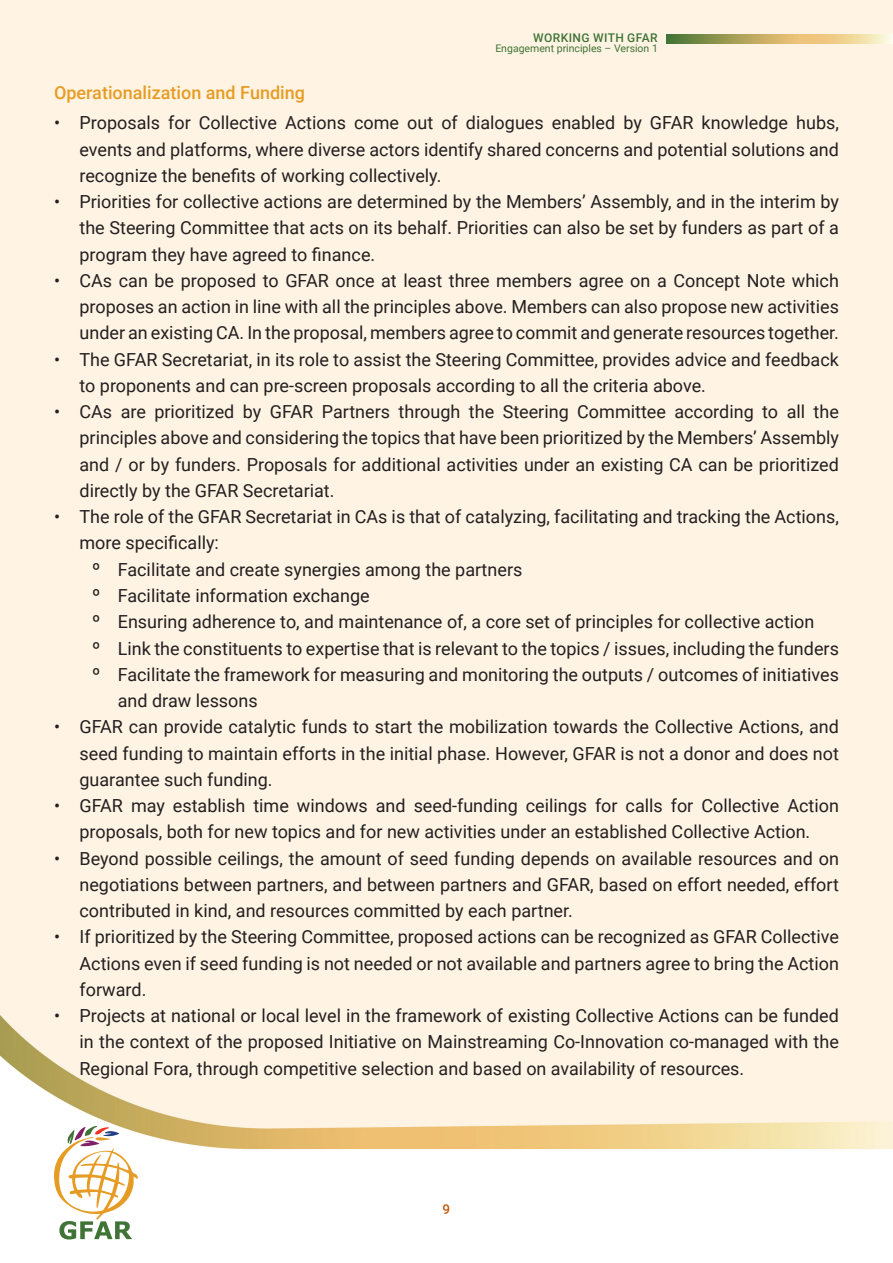
<style>
.page{position:relative;width:893px;height:1263px;background:#fff}
.page>*{position:absolute;margin:0;border:0;box-sizing:border-box;transform-origin:0 0}
.t1{font:18px/26.2px "Roboto";color:#231f20;text-align:justify}
.t2{font:500 18px "Roboto";color:#e69c24}
.t3{font:500 13.5px "Roboto";color:#c45911}
.t4{font:500 12px "Roboto";letter-spacing:.035em;color:#407336}
.t5{font:10.5px "Roboto";color:#407336}
</style>
<div class="page">
<img style="left:0;top:0;width:893px;height:1240px">
<svg style="left:54px;top:1126px;width:84px;height:113px"></svg>
<img style="left:666px;top:34px;width:227px;height:9px">
<p class="t4" style="left:533px;top:29px;width:126px">WORKING WITH GFAR</p>
<p class="t5" style="left:495px;top:41px;width:164px">Engagement principles – Version 1</p>
<p class="t2" style="left:54px;top:80px;width:252px">Operationalization and Funding</p>
<p class="t1" style="left:80px;top:109px;width:761px;text-indent:-26px">• Proposals for Collective Actions come out of dialogues enabled by GFAR knowledge hubs, events and platforms, where diverse actors identify shared concerns and potential solutions and recognize the benefits of working collectively.</p>
<p class="t1" style="left:80px;top:188px;width:761px;text-indent:-26px">• Priorities for collective actions are determined by the Members’ Assembly, and in the interim by the Steering Committee that acts on its behalf. Priorities can also be set by funders as part of a program they have agreed to finance.</p>
<p class="t1" style="left:80px;top:267px;width:761px;text-indent:-26px">• CAs can be proposed to GFAR once at least three members agree on a Concept Note which proposes an action in line with all the principles above. Members can also propose new activities under an existing CA. In the proposal, members agree to commit and generate resources together.</p>
<p class="t1" style="left:80px;top:345px;width:761px;text-indent:-26px">• The GFAR Secretariat, in its role to assist the Steering Committee, provides advice and feedback to proponents and can pre-screen proposals according to all the criteria above.</p>
<p class="t1" style="left:80px;top:398px;width:761px;text-indent:-26px">• CAs are prioritized by GFAR Partners through the Steering Committee according to all the principles above and considering the topics that have been prioritized by the Members’ Assembly and / or by funders. Proposals for additional activities under an existing CA can be prioritized directly by the GFAR Secretariat.</p>
<p class="t1" style="left:80px;top:503px;width:761px;text-indent:-26px">• The role of the GFAR Secretariat in CAs is that of catalyzing, facilitating and tracking the Actions, more specifically:</p>
<p class="t1" style="left:92px;top:555px;width:432px">º Facilitate and create synergies among the partners</p>
<p class="t1" style="left:92px;top:582px;width:279px">º Facilitate information exchange</p>
<p class="t1" style="left:92px;top:608px;width:724px">º Ensuring adherence to, and maintenance of, a core set of principles for collective action</p>
<p class="t1" style="left:92px;top:634px;width:748px">º Link the constituents to expertise that is relevant to the topics / issues, including the funders</p>
<p class="t1" style="left:118px;top:660px;width:723px;text-indent:-26px">º Facilitate the framework for measuring and monitoring the outputs / outcomes of initiatives and draw lessons</p>
<p class="t1" style="left:80px;top:713px;width:761px;text-indent:-26px">• GFAR can provide catalytic funds to start the mobilization towards the Collective Actions, and seed funding to maintain efforts in the initial phase. However, GFAR is not a donor and does not guarantee such funding.</p>
<p class="t1" style="left:54px;top:792px;width:786px;text-align:center">• GFAR may establish time windows and seed-funding ceilings for calls for Collective Action proposals, both for new topics and for new activities under an established Collective Action.</p>
<p class="t1" style="left:80px;top:844px;width:761px;text-indent:-26px">• Beyond possible ceilings, the amount of seed funding depends on available resources and on negotiations between partners, and between partners and GFAR, based on effort needed, effort contributed in kind, and resources committed by each partner.</p>
<p class="t1" style="left:80px;top:923px;width:761px;text-indent:-26px">• If prioritized by the Steering Committee, proposed actions can be recognized as GFAR Collective Actions even if seed funding is not needed or not available and partners agree to bring the Action forward.</p>
<p class="t1" style="left:80px;top:1002px;width:761px;text-indent:-26px">• Projects at national or local level in the framework of existing Collective Actions can be funded in the context of the proposed Initiative on Mainstreaming Co-Innovation co-managed with the Regional Fora, through competitive selection and based on availability of resources.</p>
<p class="t3" style="left:443px;top:1199px;width:9px">9</p>
</div>
